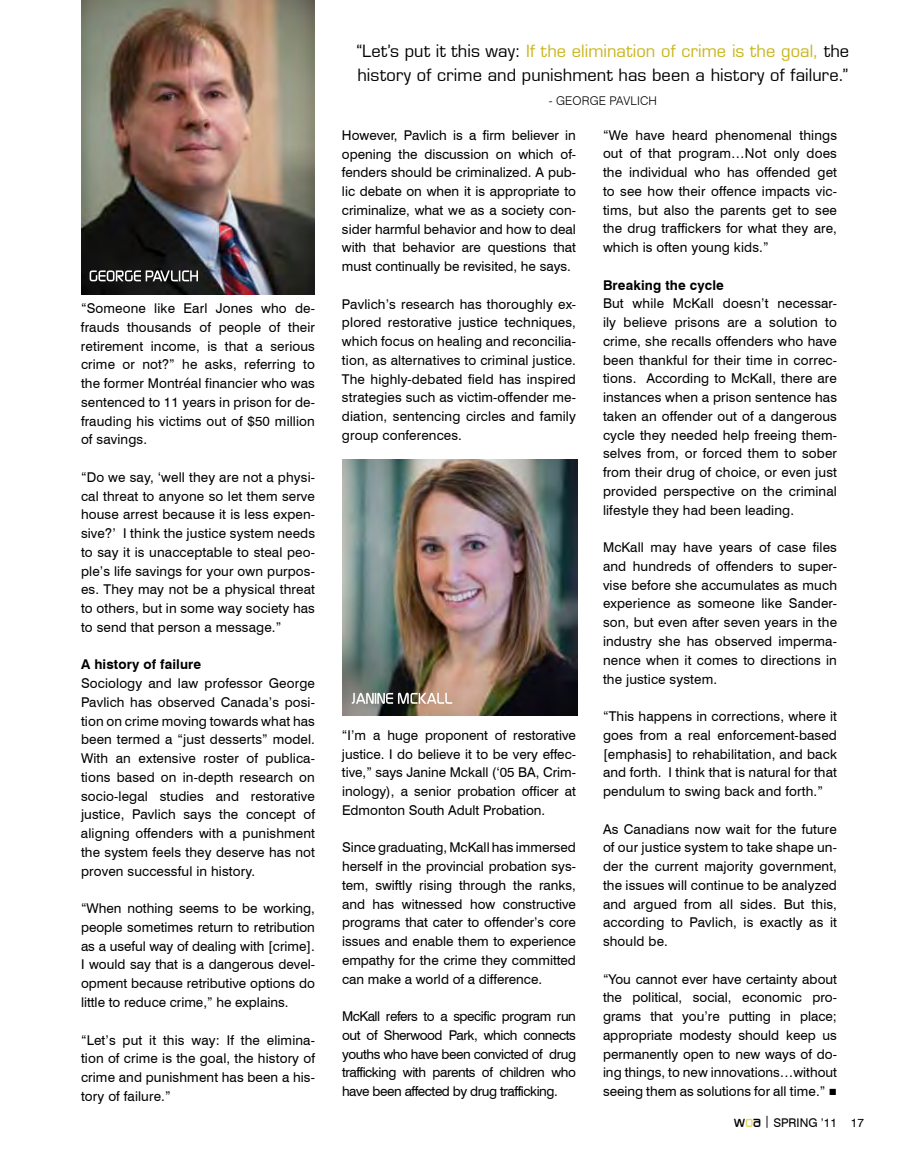
<style>
.page{position:relative;width:918px;height:1161px;background:#fff}
.page>*{position:absolute;margin:0;border:0;box-sizing:border-box;transform-origin:0 0}
.t1{font:16.5px/24px "Eurostile";letter-spacing:.005em;color:#000}
.t2{font:13.5px/18.8px "Swiss 721 BT";letter-spacing:.01em;color:#000;text-align:justify}
.t3{font:700 13.5px "Swiss 721 BT";letter-spacing:.01em;color:#000}
.t4{font:12px "Swiss 721 BT";color:#000}
.t5{font:300 12px "Swiss 721 BT";letter-spacing:.015em;color:#000}
.s1{color:#c8b51d}
.s2{font-family:"Times New Roman"}
.s3{font-family:"Bazouk SSK";font-size:15px}
.s4{font-family:"Bazouk SSK";font-size:15px;color:#e9d666}
</style>
<div class="page">
<img style="left:342px;top:459px;width:235px;height:257px">
<img style="left:81px;top:0;width:234px;height:294px">
<svg style="left:352px;top:693px;width:100px;height:11px"></svg>
<svg style="left:90px;top:270px;width:108px;height:12px"></svg>
<p class="t2" style="left:81px;top:299px;width:236px">“Someone like Earl Jones who de&shy;frauds thousands of people of their retirement income, is that a serious crime or not?” he asks, referring to the former Montréal financier who was sentenced to 11 years in prison for de&shy;frauding his victims out of $50 million of savings.</p>
<p class="t2" style="left:81px;top:468px;width:236px">“Do we say, ‘well they are not a physi&shy;cal threat to anyone so let them serve house arrest because it is less expen&shy;sive?’ I think the justice system needs to say it is unacceptable to steal peo&shy;ple’s life savings for your own purpos&shy;es. They may not be a physical threat to others, but in some way society has to send that person a message.”</p>
<p class="t3" style="left:81px;top:656px;width:122px">A history of failure</p>
<p class="t2" style="left:81px;top:674px;width:236px">Sociology and law professor George Pavlich has observed Canada’s posi&shy;tion on crime moving towards what has been termed a “just desserts” model.<br>With an extensive roster of publica&shy;tions based on in-depth research on socio-legal studies and restorative justice, Pavlich says the concept of aligning offenders with a punishment the system feels they deserve has not proven successful in history.</p>
<p class="t2" style="left:81px;top:899px;width:236px">“When nothing seems to be working, people sometimes return to retribution as a useful way of dealing with [crime].<br>I would say that is a dangerous devel&shy;opment because retributive options do little to reduce crime,” he explains.</p>
<p class="t2" style="left:81px;top:1030px;width:236px">“Let’s put it this way: If the elimina&shy;tion of crime is the goal, the history of crime and punishment has been a his&shy;tory of failure.”</p>
<p class="t1" style="left:357px;top:39px;width:494px">“Let’s put it this way: <span class="s1">If the elimination of crime is the goal,</span> the history of crime and punishment has been a history of failure.”</p>
<p class="t5" style="left:549px;top:94px;width:85px">- GEORG E PAVLICH</p>
<p class="t2" style="left:603px;top:125px;width:236px">“We have heard phenomenal things out of that program…Not only does the individual who has offended get to see how their offence impacts vic&shy;tims, but also the parents get to see the drug traffickers for what they are, which is often young kids.”</p>
<p class="t3" style="left:603px;top:277px;width:123px">Breaking the cycle</p>
<p class="t2" style="left:603px;top:294px;width:236px">But while McKall doesn’t necessar&shy;ily believe prisons are a solution to crime, she recalls offenders who have been thankful for their time in correc&shy;tions. According to McKall, there are instances when a prison sentence has taken an offender out of a dangerous cycle they needed help freeing them&shy;selves from, or forced them to sober from their drug of choice, or even just provided perspective on the criminal lifestyle they had been leading.</p>
<p class="t2" style="left:603px;top:538px;width:236px">McKall may have years of case files and hundreds of offenders to super&shy;vise before she accumulates as much experience as someone like Sander&shy;son, but even after seven years in the industry she has observed imperma&shy;nence when it comes to directions in the justice system.</p>
<p class="t2" style="left:603px;top:707px;width:236px">“This happens in corrections, where it goes from a real enforcement-based [emphasis] to rehabilitation, and back and forth. I think that is natural for that pendulum to swing back and forth.”</p>
<p class="t2" style="left:603px;top:819px;width:236px">As Canadians now wait for the future of our justice system to take shape un&shy;der the current majority government, the issues will continue to be analyzed and argued from all sides. But this, according to Pavlich, is exactly as it should be.</p>
<p class="t2" style="left:603px;top:969px;width:236px">“You cannot ever have certainty about the political, social, economic pro&shy;grams that you’re putting in place; appropriate modesty should keep us permanently open to new ways of do&shy;ing things, to new innovations…without seeing them as solutions for all time.” <span class="s2">■</span></p>
<p class="t2" style="left:342px;top:125px;width:236px">However, Pavlich is a firm believer in opening the discussion on which of&shy;fenders should be criminalized. A pub&shy;lic debate on when it is appropriate to criminalize, what we as a society con&shy;sider harmful behavior and how to deal with that behavior are questions that must continually be revisited, he says.</p>
<p class="t2" style="left:342px;top:294px;width:236px">Pavlich’s research has thoroughly ex&shy;plored restorative justice techniques, which focus on healing and reconcilia&shy;tion, as alternatives to criminal justice.<br>The highly-debated field has inspired strategies such as victim-offender me&shy;diation, sentencing circles and family group conferences.</p>
<p class="t2" style="left:342px;top:726px;width:236px">“I ’m a huge proponent of restorative justice. I do believe it to be very effec&shy;tive,” says Janine Mckall (‘05 BA, Crim&shy;inology), a senior probation officer at Edmonton South Adult Probation.</p>
<p class="t2" style="left:342px;top:838px;width:236px">Since graduating, McKall has immersed herself in the provincial probation sys&shy;tem, swiftly rising through the ranks, and has witnessed how constructive programs that cater to offender’s core issues and enable them to experience empathy for the crime they committed can make a world of a difference.</p>
<p class="t2" style="left:342px;top:1007px;width:236px">McKall refers to a specific program run out of Sherwood Park, which connects youths who have been convicted of drug trafficking with parents of children who have been affected by drug trafficking.</p>
<p class="t4" style="left:734px;top:1115px;width:132px"><span class="s3">w</span><span class="s4">o</span><span class="s3">a</span> | Spring ’11 17</p>
</div>
